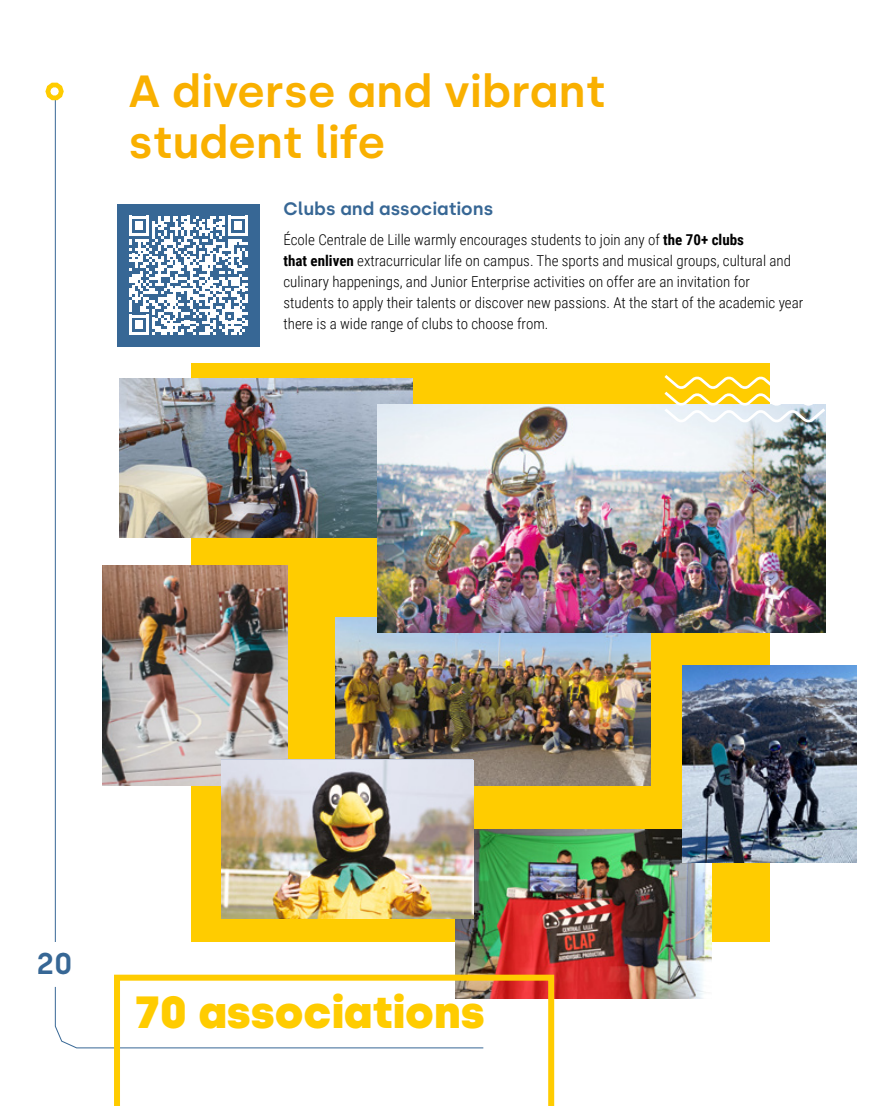
<style>
.page{position:relative;width:893px;height:1106px;background:#fff}
.page>*{position:absolute;margin:0;border:0;box-sizing:border-box;transform-origin:0 0}
.t1{font:600 45px/51px "Silka";color:#f9b000}
.t2{font:900 45px "Silka";color:#fc0}
.t3{font:600 30px "Silka";color:#376795}
.t4{font:600 18px "Silka";color:#376795}
.t5{font:300 15px/21px "Roboto Condensed";color:#000}
.s1{font-weight:700}
</style>
<div class="page">
<div style="left:191px;top:363px;width:579px;height:578px;background:#fc0"></div>
<hr style="left:55px;top:91px;width:1px;height:868px;background:#376795">
<div style="left:35px;top:942px;width:39px;height:43px;background:#fff"></div>
<svg style="left:55px;top:986px;width:59px;height:62px"></svg>
<svg style="left:45px;top:83px;width:19px;height:17px"></svg>
<img style="left:102px;top:566px;width:185px;height:220px">
<img style="left:119px;top:379px;width:293px;height:159px">
<img style="left:336px;top:617px;width:314px;height:169px">
<img style="left:378px;top:404px;width:447px;height:228px">
<svg style="left:664px;top:375px;width:161px;height:48px"></svg>
<img style="left:455px;top:829px;width:257px;height:169px">
<img style="left:221px;top:760px;width:252px;height:158px">
<div style="left:117px;top:204px;width:143px;height:143px;background:#376795"></div>
<svg style="left:129px;top:216px;width:119px;height:119px"></svg>
<svg style="left:114px;top:974px;width:440px;height:132px"></svg>
<img style="left:682px;top:665px;width:175px;height:197px">
<h1 class="t1" style="left:129px;top:65px;width:478px">A diverse and vibrant student life</h1>
<p class="t4" style="left:283px;top:198px;width:211px">Clubs and associations</p>
<p class="t5" style="left:283px;top:228px;width:521px">École Centrale de Lille warmly encourages students to join any of <span class="s1">the 70+ clubs<br>that enliven</span> extracurricular life on campus. The sports and musical groups, cultural and culinary happenings, and Junior Enterprise activities on offer are an invitation for students to apply their talents or discover new passions. At the start of the academic year there is a wide range of clubs to choose from.</p>
<h2 class="t3" style="left:37px;top:945px;width:38px">20</h2>
<h1 class="t2" style="left:135px;top:985px;width:351px">70 associations</h1>
</div>
